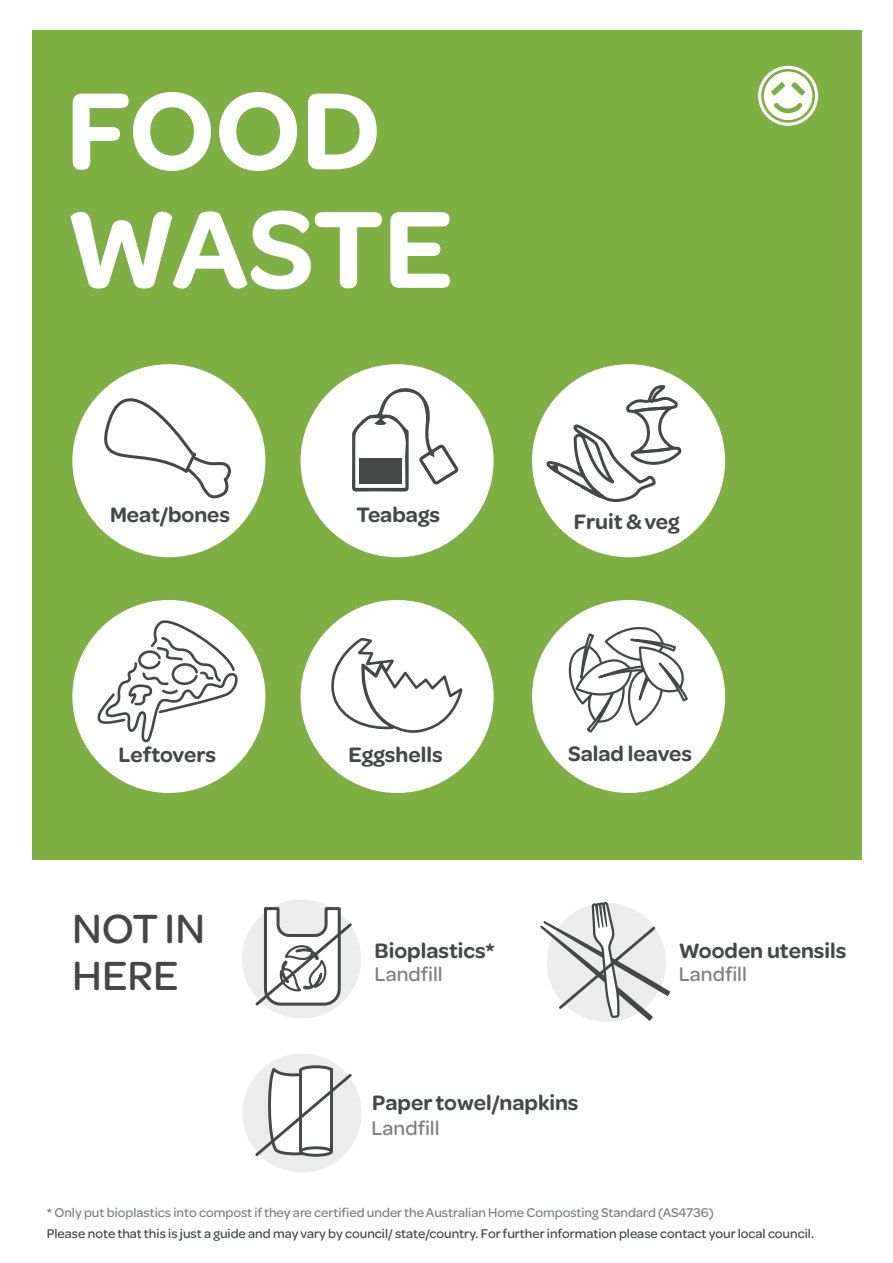
<style>
.page{position:relative;width:893px;height:1263px;background:#fff}
.page>*{position:absolute;margin:0;border:0;box-sizing:border-box;transform-origin:0 0}
.t1{font:600 117px/118.5px "Omnes";letter-spacing:-.005em;color:#fff}
.t2{font:500 43.5px/46.5px "Omnes";color:#464647}
.t3{font:600 22.35px "Omnes";color:#464747}
.t4{font:500 21px "Omnes";color:#7e7f7f}
.t5{font:500 13.5px "Omnes";color:#464747}
.t6{font:500 13.5px "Omnes";color:#7e7f7f}
</style>
<div class="page">
<div style="left:32px;top:30px;width:829px;height:829px;background:#7daf42"></div>
<svg style="left:758px;top:66px;width:60px;height:60px"></svg>
<div style="left:532px;top:364px;width:193px;height:193px;background:#fff;border-radius:50%"></div>
<div style="left:532px;top:600px;width:193px;height:193px;background:#fff;border-radius:50%"></div>
<svg style="left:568px;top:627px;width:120px;height:106px"></svg>
<div style="left:72px;top:364px;width:193px;height:193px;background:#fff;border-radius:50%"></div>
<div style="left:72px;top:600px;width:193px;height:193px;background:#fff;border-radius:50%"></div>
<svg style="left:92px;top:611px;width:151px;height:149px"></svg>
<div style="left:301px;top:600px;width:193px;height:193px;background:#fff;border-radius:50%"></div>
<div style="left:301px;top:364px;width:193px;height:193px;background:#fff;border-radius:50%"></div>
<svg style="left:352px;top:382px;width:107px;height:110px"></svg>
<div style="left:359px;top:458px;width:43px;height:26px;background:#464747"></div>
<svg style="left:544px;top:384px;width:138px;height:118px"></svg>
<svg style="left:331px;top:638px;width:132px;height:95px"></svg>
<div style="left:242px;top:1053px;width:120px;height:119px;background:#ececec;border-radius:50%"></div>
<svg style="left:253px;top:1065px;width:101px;height:93px"></svg>
<div style="left:242px;top:899px;width:119px;height:119px;background:#ececec;border-radius:50%"></div>
<svg style="left:253px;top:905px;width:101px;height:103px"></svg>
<svg style="left:540px;top:902px;width:130px;height:119px"></svg>
<svg style="left:90px;top:364px;width:141px;height:134px"></svg>
<h1 class="t1" style="left:66px;top:64px;width:389px">FOOD<br>WASTE</h1>
<h3 class="t3" style="left:110px;top:499px;width:122px">Meat/bones</h3>
<h3 class="t3" style="left:356px;top:499px;width:85px">Teabags</h3>
<h3 class="t3" style="left:574px;top:506px;width:107px">Fruit &amp; veg</h3>
<h3 class="t3" style="left:119px;top:739px;width:99px">Leftovers</h3>
<h3 class="t3" style="left:348px;top:739px;width:96px">Eggshells</h3>
<h2 class="t2" style="left:72px;top:903px;width:135px">NOT IN<br>HERE</h2>
<h3 class="t3" style="left:375px;top:935px;width:121px">Bioplastics*</h3>
<h3 class="t4" style="left:375px;top:959px;width:70px">Landfill</h3>
<h3 class="t3" style="left:568px;top:738px;width:126px">Salad leaves</h3>
<h3 class="t3" style="left:679px;top:935px;width:169px">Wooden utensils</h3>
<h3 class="t4" style="left:679px;top:959px;width:70px">Landfill</h3>
<h3 class="t3" style="left:372px;top:1087px;width:208px">Paper towel/napkins</h3>
<h3 class="t4" style="left:372px;top:1113px;width:70px">Landfill</h3>
<p class="t6" style="left:47px;top:1203px;width:668px">* Only put bioplastics into compost if they are certified under the Australian Home Composting Standard (AS4736)</p>
<p class="t5" style="left:47px;top:1224px;width:769px">Please note that this is just a guide and may vary by council/ state/country. For further information please contact your local council.</p>
</div>
